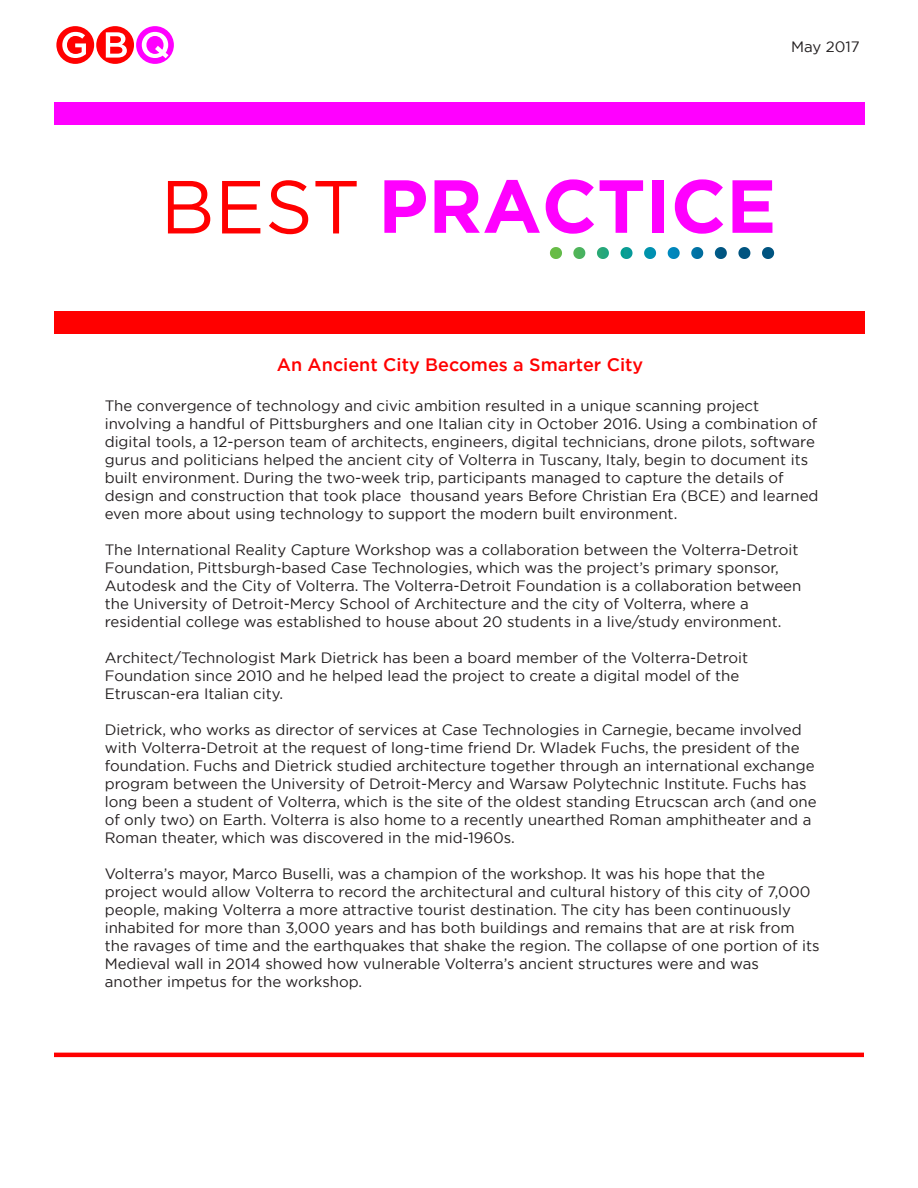
<style>
.page{position:relative;width:918px;height:1188px;background:#fff}
.page>*{position:absolute;margin:0;border:0;box-sizing:border-box;transform-origin:0 0}
.t1{font:700 75px "Gotham";color:#f0f}
.t2{font:500 18px "Gotham";color:#f00}
.t3{font:15px/18px "Gotham";color:#231f20}
.s1{font-weight:400;color:#f00}
</style>
<div class="page">
<div style="left:56px;top:26px;width:38px;height:38px;background:#f00;border-radius:50%"></div>
<svg style="left:62px;top:32px;width:24px;height:26px"></svg>
<div style="left:96px;top:26px;width:38px;height:38px;background:#f00;border-radius:50%"></div>
<svg style="left:106px;top:32px;width:21px;height:26px"></svg>
<div style="left:136px;top:26px;width:38px;height:38px;background:#f0f;border-radius:50%"></div>
<svg style="left:142px;top:32px;width:27px;height:26px"></svg>
<hr style="left:54px;top:1053px;width:810px;height:4px;background:#f00">
<div style="left:54px;top:102px;width:810px;height:23px;background:#f0f"></div>
<div style="left:54px;top:311px;width:810px;height:22px;background:#f00"></div>
<svg style="left:573px;top:247px;width:171px;height:12px"></svg>
<svg style="left:768px;top:247px;width:1px;height:12px"></svg>
<svg style="left:556px;top:247px;width:1px;height:12px"></svg>
<p class="t3" style="left:791px;top:39px;width:70px">May 2017</p>
<h1 class="t1" style="left:160px;top:173px;width:617px"><span class="s1">BEST</span> PRACTICE</h1>
<p class="t2" style="left:277px;top:356px;width:368px">An Ancient City Becomes a Smarter City</p>
<p class="t3" style="left:105px;top:398px;width:715px">The convergence of technology and civic ambition resulted in a unique scanning project involving a handful of Pittsburghers and one Italian city in October 2016. Using a combination of digital tools, a 12-person team of architects, engineers, digital technicians, drone pilots, software gurus and politicians helped the ancient city of Volterra in Tuscany, Italy, begin to document its built environment. During the two-week trip, participants managed to capture the details of design and construction that took place thousand years Before Christian Era (BCE) and learned even more about using technology to support the modern built environment.</p>
<p class="t3" style="left:105px;top:542px;width:698px">The International Reality Capture Workshop was a collaboration between the Volterra-Detroit Foundation, Pittsburgh-based Case Technologies, which was the project’s primary sponsor, Autodesk and the City of Volterra. The Volterra-Detroit Foundation is a collaboration between the University of Detroit-Mercy School of Architecture and the city of Volterra, where a residential college was established to house about 20 students in a live/study environment.</p>
<p class="t3" style="left:105px;top:650px;width:645px">Architect/Technologist Mark Dietrick has been a board member of the Volterra-Detroit<br>Foundation since 2010 and he helped lead the project to create a digital model of the<br>Etruscan-era Italian city.</p>
<p class="t3" style="left:105px;top:722px;width:713px">Dietrick, who works as director of services at Case Technologies in Carnegie, became involved with Volterra-Detroit at the request of long-time friend Dr. Wladek Fuchs, the president of the foundation. Fuchs and Dietrick studied architecture together through an international exchange program between the University of Detroit-Mercy and Warsaw Polytechnic Institute. Fuchs has long been a student of Volterra, which is the site of the oldest standing Etrucscan arch (and one of only two) on Earth. Volterra is also home to a recently unearthed Roman amphitheater and a Roman theater, which was discovered in the mid-1960s.</p>
<p class="t3" style="left:105px;top:866px;width:716px">Volterra’s mayor, Marco Buselli, was a champion of the workshop. It was his hope that the project would allow Volterra to record the architectural and cultural history of this city of 7,000 people, making Volterra a more attractive tourist destination. The city has been continuously inhabited for more than 3,000 years and has both buildings and remains that are at risk from the ravages of time and the earthquakes that shake the region. The collapse of one portion of its Medieval wall in 2014 showed how vulnerable Volterra’s ancient structures were and was another impetus for the workshop.</p>
</div>
